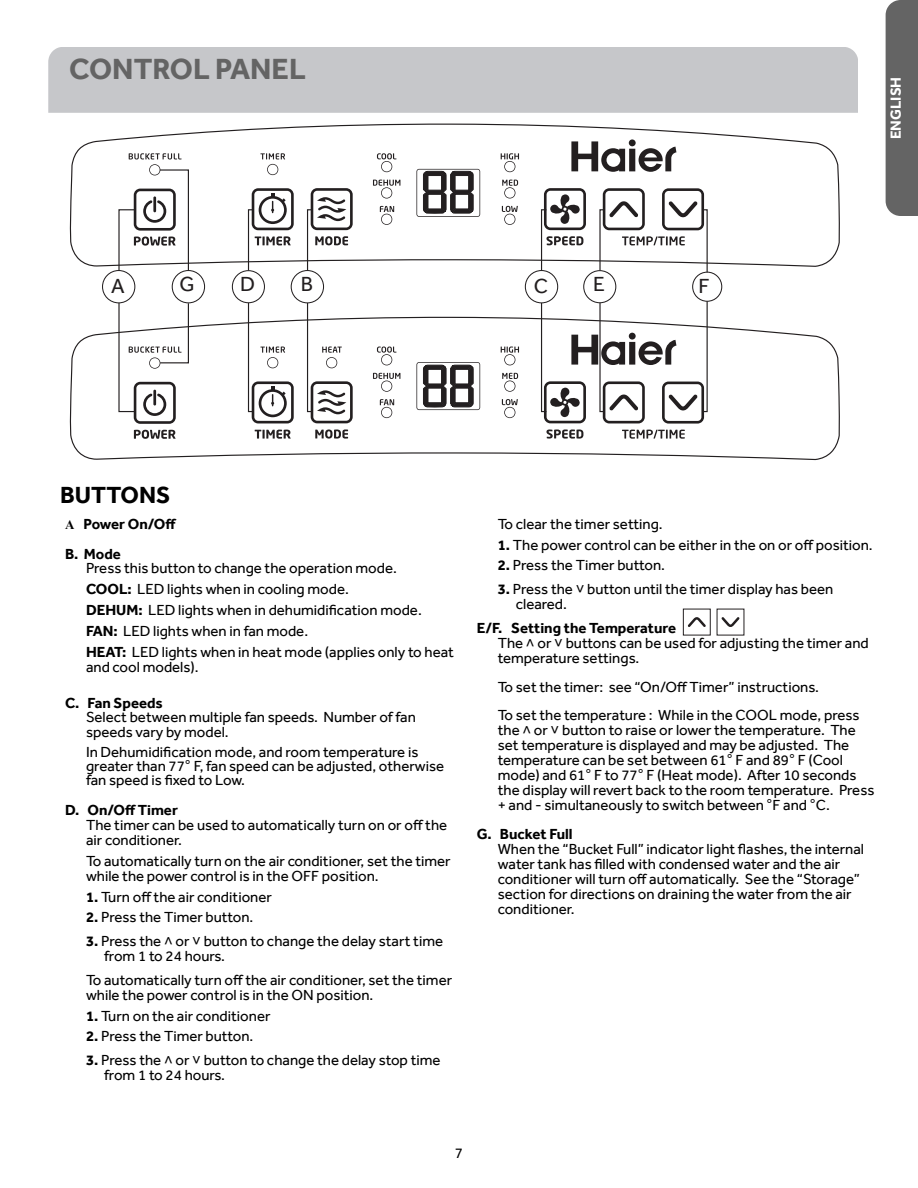
<style>
.page{position:relative;width:918px;height:1188px;background:#fff}
.page>*{position:absolute;margin:0;border:0;box-sizing:border-box;transform-origin:0 0}
.Paragraph_Style1{font:700 30px "Effra";color:#646464}
.Paragraph_Style1-2{font:700 24px "Effra";color:#000}
.Paragraph_Style1-3{font:21px "Effra";color:#231f20}
.Paragraph_Style51{font:15px/15px "Effra";color:#000}
.Paragraph_Style69{font:15px/15px "Effra";color:#000}
.Paragraph_Style52{font:15px/15px "Effra";color:#000}
.Paragraph_Style49{font:15px/14.2px "Effra";color:#000}
.Paragraph_Style23{font:700 15px "Effra";color:#000}
.Paragraph_Style1-4{font:700 15px "Effra";color:#fff}
.Paragraph_Style1-5{font:15px "Effra";color:#000}
.s1{font-family:"Times New Roman";font-size:13.05px}
.s2{font-weight:700}
.s3{font-family:"Arial"}
</style>
<div class="page">
<div style="left:886px;top:0;width:32px;height:216px;background:#646464"></div>
<div style="left:48px;top:47px;width:810px;height:66px;background:#c6c7ca"></div>
<svg style="left:688px;top:617px;width:18px;height:10px"></svg>
<div style="left:683px;top:609px;width:28px;height:26px;border:1px solid #231f20"></div>
<svg style="left:721px;top:617px;width:19px;height:10px"></svg>
<div style="left:692px;top:272px;width:30px;height:30px;border:1px solid #231f20;border-radius:50%"></div>
<div style="left:583px;top:270px;width:33px;height:33px;border:1px solid #231f20;border-radius:50%"></div>
<div style="left:232px;top:270px;width:33px;height:33px;border:1px solid #231f20;border-radius:50%"></div>
<div style="left:525px;top:270px;width:33px;height:33px;border:1px solid #231f20;border-radius:50%"></div>
<div style="left:291px;top:270px;width:33px;height:33px;border:1px solid #231f20;border-radius:50%"></div>
<div style="left:102px;top:270px;width:33px;height:33px;border:1px solid #231f20;border-radius:50%"></div>
<div style="left:172px;top:270px;width:33px;height:33px;border:1px solid #231f20;border-radius:50%"></div>
<svg style="left:70px;top:317px;width:770px;height:143px"></svg>
<svg style="left:134px;top:430px;width:42px;height:9px"></svg>
<svg style="left:315px;top:429px;width:33px;height:10px"></svg>
<svg style="left:255px;top:430px;width:36px;height:9px"></svg>
<svg style="left:540px;top:300px;width:168px;height:139px"></svg>
<svg style="left:416px;top:362px;width:64px;height:48px"></svg>
<svg style="left:70px;top:123px;width:770px;height:144px"></svg>
<svg style="left:306px;top:188px;width:47px;height:84px"></svg>
<svg style="left:540px;top:188px;width:46px;height:84px"></svg>
<svg style="left:599px;top:188px;width:109px;height:85px"></svg>
<svg style="left:247px;top:188px;width:47px;height:84px"></svg>
<svg style="left:571px;top:139px;width:105px;height:33px"></svg>
<svg style="left:501px;top:153px;width:18px;height:72px"></svg>
<svg style="left:373px;top:153px;width:27px;height:72px"></svg>
<svg style="left:260px;top:153px;width:25px;height:22px"></svg>
<svg style="left:416px;top:169px;width:64px;height:48px"></svg>
<svg style="left:118px;top:153px;width:72px;height:119px"></svg>
<svg style="left:118px;top:302px;width:72px;height:122px"></svg>
<svg style="left:501px;top:347px;width:18px;height:71px"></svg>
<svg style="left:373px;top:347px;width:27px;height:71px"></svg>
<svg style="left:247px;top:302px;width:106px;height:121px"></svg>
<p class="Paragraph_Style1" style="left:69px;top:51px;width:238px">CONTROL PANEL</p>
<p class="Paragraph_Style1-3" style="left:111px;top:273px;width:15px">A</p>
<p class="Paragraph_Style1-3" style="left:179px;top:272px;width:17px">G</p>
<p class="Paragraph_Style1-3" style="left:240px;top:272px;width:16px">D</p>
<p class="Paragraph_Style1-3" style="left:301px;top:272px;width:14px">B</p>
<p class="Paragraph_Style1-3" style="left:534px;top:273px;width:16px">C</p>
<p class="Paragraph_Style1-3" style="left:593px;top:272px;width:13px">E</p>
<p class="Paragraph_Style1-3" style="left:698px;top:273px;width:13px">F</p>
<p class="Paragraph_Style1-4" style="left:887px;top:139px;width:64px;rotate:-90deg">ENGLISH</p>
<p class="Paragraph_Style1-2" style="left:60px;top:481px;width:112px">BUTTONS</p>
<p class="Paragraph_Style23" style="left:65px;top:515px;width:113px"><span class="s1">A</span> Power On/Off</p>
<p class="Paragraph_Style23" style="left:65px;top:545px;width:57px">B. Mode</p>
<p class="Paragraph_Style49" style="left:86px;top:561px;width:312px">Press this button to change the operation mode.</p>
<p class="Paragraph_Style51" style="left:86px;top:582px;width:264px"><span class="s2">COOL:</span> LED lights when in cooling mode.</p>
<p class="Paragraph_Style51" style="left:86px;top:603px;width:337px"><span class="s2">DEHUM:</span> LED lights when in dehumidification mode.</p>
<p class="Paragraph_Style51" style="left:86px;top:624px;width:224px"><span class="s2">FAN:</span> LED lights when in fan mode.</p>
<p class="Paragraph_Style51" style="left:86px;top:645px;width:370px"><span class="s2">HEAT:</span> LED lights when in heat mode (applies only to heat and cool models).</p>
<p class="Paragraph_Style23" style="left:65px;top:694px;width:99px">C. Fan Speeds</p>
<p class="Paragraph_Style49" style="left:86px;top:710px;width:331px">Select between multiple fan speeds. Number of fan speeds vary by model.</p>
<p class="Paragraph_Style49" style="left:86px;top:745px;width:360px">In Dehumidification mode, and room temperature is greater than 77<span class="s3">°</span> F, fan speed can be adjusted, otherwise fan speed is fixed to Low.</p>
<p class="Paragraph_Style23" style="left:65px;top:801px;width:114px">D. On/Off Timer</p>
<p class="Paragraph_Style51" style="left:86px;top:817px;width:363px">The timer can be used to automatically turn on or off the air conditioner.</p>
<p class="Paragraph_Style51" style="left:86px;top:853px;width:366px">To automatically turn on the air conditioner, set the timer while the power control is in the OFF position.</p>
<p class="Paragraph_Style51" style="left:86px;top:889px;width:187px"><span class="s2">1.</span> Turn off the air conditioner</p>
<p class="Paragraph_Style52" style="left:86px;top:909px;width:169px"><span class="s2">2.</span> Press the Timer button.</p>
<p class="Paragraph_Style52" style="left:104px;top:933px;width:341px;text-indent:-18px"><span class="s2">3.</span> Press the <span class="s3">˄</span> or <span class="s3">˅</span> button to change the delay start time from 1 to 24 hours.</p>
<p class="Paragraph_Style51" style="left:86px;top:972px;width:368px">To automatically turn off the air conditioner, set the timer while the power control is in the ON position.</p>
<p class="Paragraph_Style51" style="left:86px;top:1008px;width:186px"><span class="s2">1.</span> Turn on the air conditioner</p>
<p class="Paragraph_Style52" style="left:86px;top:1029px;width:169px"><span class="s2">2.</span> Press the Timer button.</p>
<p class="Paragraph_Style52" style="left:104px;top:1053px;width:338px;text-indent:-18px"><span class="s2">3.</span> Press the <span class="s3">˄</span> or <span class="s3">˅</span> button to change the delay stop time from 1 to 24 hours.</p>
<p class="Paragraph_Style51" style="left:498px;top:516px;width:167px">To clear the timer setting.</p>
<p class="Paragraph_Style51" style="left:498px;top:537px;width:377px"><span class="s2">1.</span> The power control can be either in the on or off position.</p>
<p class="Paragraph_Style52" style="left:498px;top:558px;width:169px"><span class="s2">2.</span> Press the Timer button.</p>
<p class="Paragraph_Style52" style="left:516px;top:582px;width:319px;text-indent:-18px"><span class="s2">3.</span> Press the <span class="s3">˅</span> button until the timer display has been cleared.</p>
<p class="Paragraph_Style23" style="left:477px;top:619px;width:201px">E/F. Setting the Temperature</p>
<p class="Paragraph_Style69" style="left:498px;top:636px;width:373px">The <span class="s3">˄</span> or <span class="s3">˅</span> buttons can be used for adjusting the timer and temperature settings.</p>
<p class="Paragraph_Style69" style="left:498px;top:679px;width:323px">To set the timer: see “On/Off Timer” instructions.</p>
<p class="Paragraph_Style69" style="left:498px;top:708px;width:378px">To set the temperature : While in the COOL mode, press the <span class="s3">˄</span> or <span class="s3">˅</span> button to raise or lower the temperature. The set temperature is displayed and may be adjusted. The temperature can be set between 61<span class="s3">°</span> F and 89<span class="s3">°</span> F (Cool mode) and 61<span class="s3">°</span> F to 77<span class="s3">°</span> F (Heat mode). After 10 seconds the display will revert back to the room temperature. Press + and - simultaneously to switch between <span class="s3">°</span>F and <span class="s3">°</span>C.</p>
<p class="Paragraph_Style23" style="left:477px;top:825px;width:97px">G. Bucket Full</p>
<p class="Paragraph_Style51" style="left:498px;top:841px;width:368px">When the “Bucket Full” indicator light flashes, the internal water tank has filled with condensed water and the air conditioner will turn off automatically. See the “Storage” section for directions on draining the water from the air conditioner.</p>
<p class="Paragraph_Style1-5" style="left:455px;top:1144px;width:10px">7</p>
</div>
